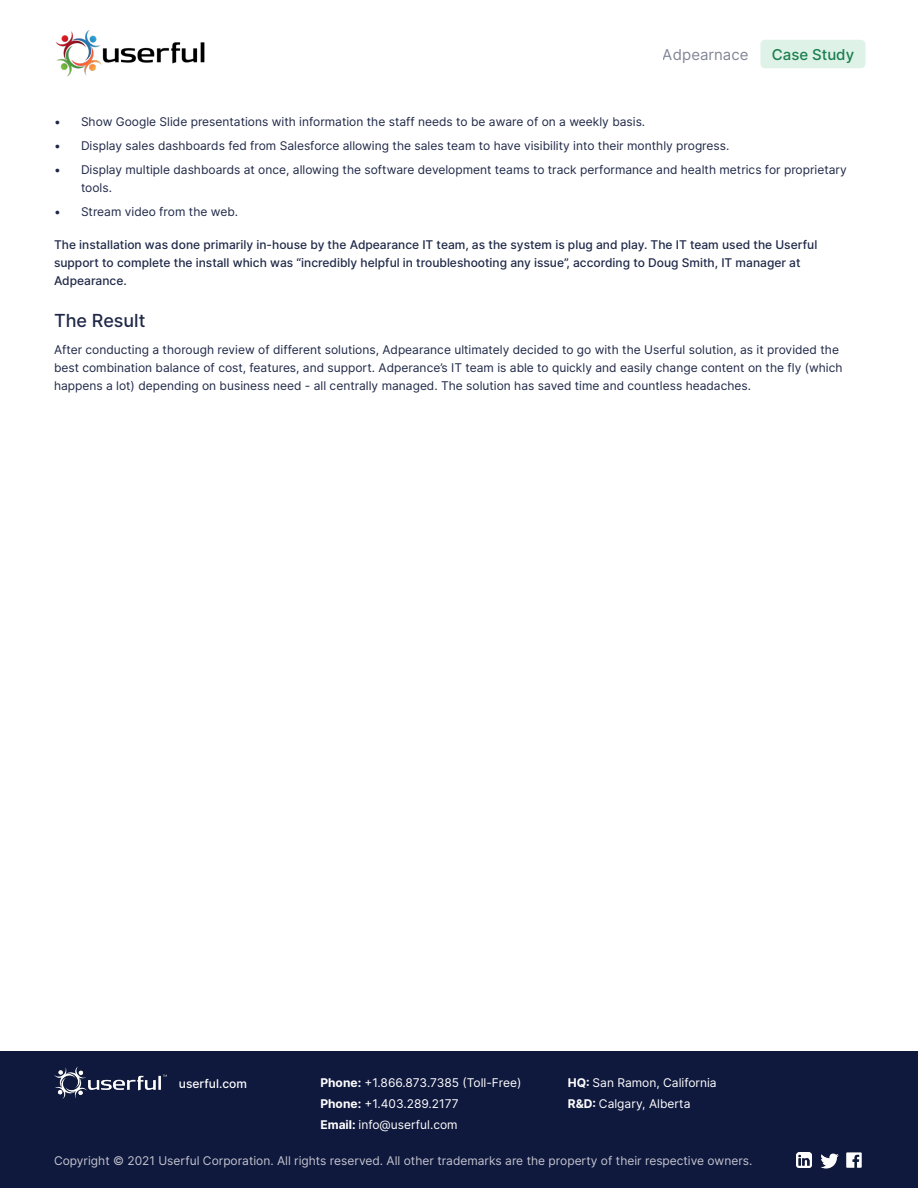
<style>
.page{position:relative;width:918px;height:1188px;background:#fff}
.page>*{position:absolute;margin:0;border:0;box-sizing:border-box;transform-origin:0 0}
.Userful_Paragraph_St{font:500 18px "Inter";color:#1f2847}
.t1{font:15px "Inter";color:#4a5269}
.t2{font:500 15px "Inter";color:#1a7e4d}
.Userful_Paragraph_St-2{font:12px/18px "Inter";color:#1f2847}
.Userful_Paragraph_St-3{font:500 12px/18px "Inter";color:#1f2847}
.t3{font:12px/21px "Inter";color:#fff}
.t4{font:500 12px "Inter";color:#fff}
.s1{font-weight:700}
</style>
<div class="page">
<img style="left:56px;top:30px;width:149px;height:47px">
<div style="left:760px;top:40px;width:105px;height:28px;background:#def2e8;border-radius:4px"></div>
<div style="left:0;top:1052px;width:918px;height:136px;background:#0f183d"></div>
<img style="left:54px;top:1066px;width:112px;height:33px">
<img style="left:796px;top:1153px;width:15px;height:15px">
<img style="left:821px;top:1153px;width:17px;height:16px">
<img style="left:847px;top:1153px;width:15px;height:15px">
<p class="t1" style="left:663px;top:44px;width:87px">Adpearnace</p>
<p class="t2" style="left:772px;top:43px;width:84px">Case Study</p>
<p class="Userful_Paragraph_St-2" style="left:54px;top:112px;width:593px">• Show Google Slide presentations with information the staff needs to be aware of on a weekly basis.</p>
<p class="Userful_Paragraph_St-2" style="left:54px;top:136px;width:677px">• Display sales dashboards fed from Salesforce allowing the sales team to have visibility into their monthly progress.</p>
<p class="Userful_Paragraph_St-2" style="left:81px;top:160px;width:767px;text-indent:-27px">• Display multiple dashboards at once, allowing the software development teams to track performance and health metrics for proprietary tools.</p>
<p class="Userful_Paragraph_St-2" style="left:54px;top:202px;width:186px">• Stream video from the web.</p>
<p class="Userful_Paragraph_St-3" style="left:54px;top:235px;width:765px">The installation was done primarily in-house by the Adpearance IT team, as the system is plug and play. The IT team used the Userful support to complete the install which was “incredibly helpful in troubleshooting any issue”, according to Doug Smith, IT manager at<br>Adpearance.</p>
<p class="Userful_Paragraph_St" style="left:54px;top:307px;width:93px">The Result</p>
<p class="Userful_Paragraph_St-2" style="left:54px;top:340px;width:790px">After conducting a thorough review of different solutions, Adpearance ultimately decided to go with the Userful solution, as it provided the best combination balance of cost, features, and support. Adperance’s IT team is able to quickly and easily change content on the fly (which happens a lot) depending on business need - all centrally managed. The solution has saved time and countless headaches.</p>
<p class="t4" style="left:179px;top:1074px;width:70px">userful.com</p>
<p class="t3" style="left:320px;top:1072px;width:203px"><span class="s1">Phone:</span> +1.866.873.7385 (Toll-Free)<br><span class="s1">Phone:</span> +1.403.289.2177<br><span class="s1">Email:</span> info@userful.com</p>
<p class="t3" style="left:568px;top:1072px;width:150px"><span class="s1">HQ:</span> San Ramon, California<br><span class="s1">R&amp;D:</span> Calgary, Alberta</p>
<p class="t3" style="left:54px;top:1149px;width:700px">Copyright © 2021 Userful Corporation. All rights reserved. All other trademarks are the property of their respective owners.</p>
</div>
